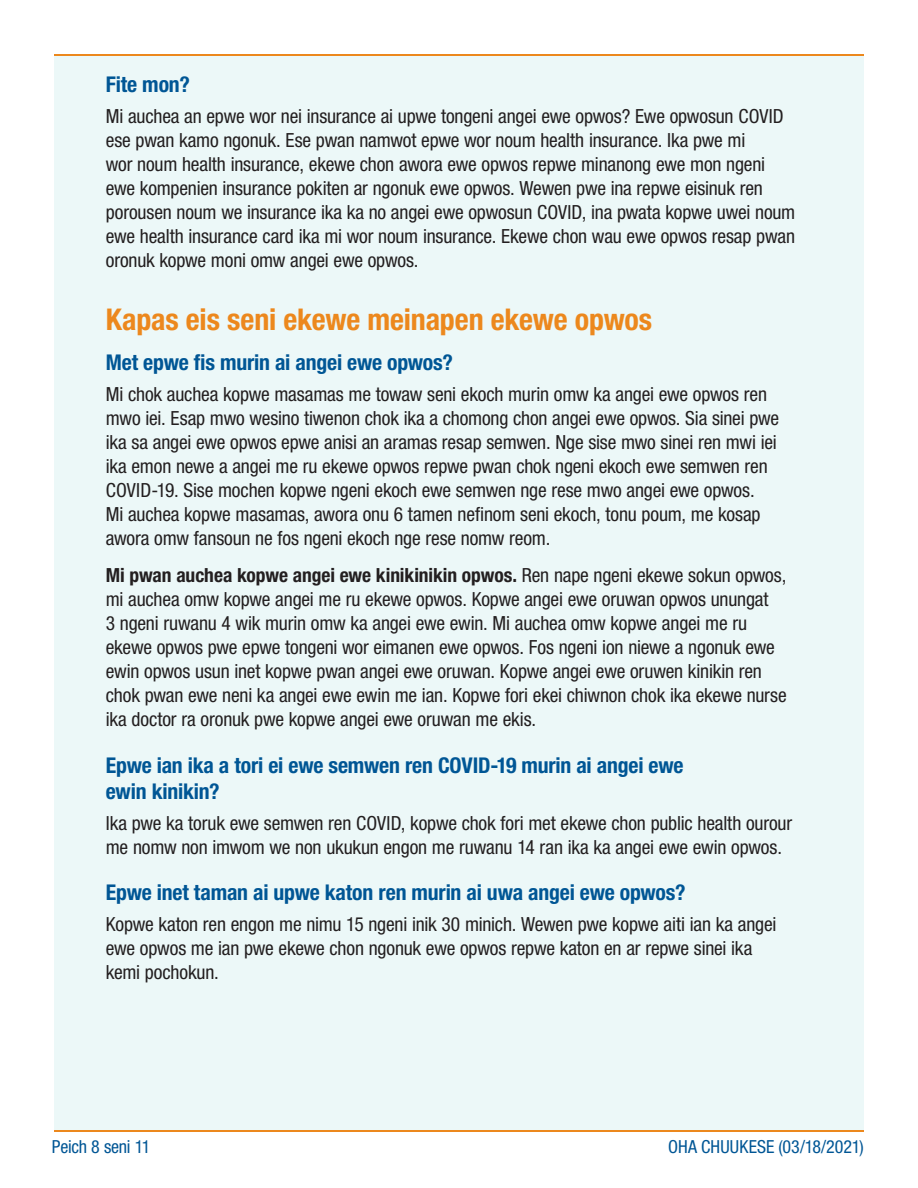
<style>
.page{position:relative;width:918px;height:1188px;background:#fff}
.page>*{position:absolute;margin:0;border:0;box-sizing:border-box;transform-origin:0 0}
.t1{font:700 condensed 30px "Helvetica Neue LT Std";letter-spacing:-.005em;color:#ec881d}
.q{font:700 condensed 21.75px/26.2px "Helvetica Neue LT Std";letter-spacing:-.01em;color:#005695}
.a{font:condensed 19.5px/24px "Helvetica Neue LT Std";letter-spacing:-.01em;color:#231f20}
.t2{font:condensed 18px "Helvetica Neue LT Std";color:#005695}
.s1{font-weight:700}
</style>
<div class="page">
<div style="left:54px;top:56px;width:810px;height:1074px;background:#ecf8f8"></div>
<hr style="left:54px;top:54px;width:810px;height:2px;background:#ec881d">
<hr style="left:54px;top:1130px;width:810px;height:1px;background:#ec881d">
<p class="q" style="left:106px;top:71px;width:85px">Fite mon?</p>
<p class="a" style="left:106px;top:104px;width:691px">Mi auchea an epwe wor nei insurance ai upwe tongeni angei ewe opwos? Ewe opwosun COVID ese pwan kamo ngonuk. Ese pwan namwot epwe wor noum health insurance. Ika pwe mi<br>wor noum health insurance, ekewe chon awora ewe opwos repwe minanong ewe mon ngeni ewe kompenien insurance pokiten ar ngonuk ewe opwos. Wewen pwe ina repwe eisinuk ren porousen noum we insurance ika ka no angei ewe opwosun COVID, ina pwata kopwe uwei noum ewe health insurance card ika mi wor noum insurance. Ekewe chon wau ewe opwos resap pwan oronuk kopwe moni omw angei ewe opwos.</p>
<p class="t1" style="left:106px;top:301px;width:548px">Kapas eis seni ekewe meinapen ekewe opwos</p>
<p class="q" style="left:106px;top:349px;width:349px">Met epwe fis murin ai angei ewe opwos?</p>
<p class="a" style="left:106px;top:382px;width:675px">Mi chok auchea kopwe masamas me towaw seni ekoch murin omw ka angei ewe opwos ren mwo iei. Esap mwo wesino tiwenon chok ika a chomong chon angei ewe opwos. Sia sinei pwe ika sa angei ewe opwos epwe anisi an aramas resap semwen. Nge sise mwo sinei ren mwi iei ika emon newe a angei me ru ekewe opwos repwe pwan chok ngeni ekoch ewe semwen ren COVID-19. Sise mochen kopwe ngeni ekoch ewe semwen nge rese mwo angei ewe opwos.<br>Mi auchea kopwe masamas, awora onu 6 tamen nefinom seni ekoch, tonu poum, me kosap awora omw fansoun ne fos ngeni ekoch nge rese nomw reom.</p>
<p class="a" style="left:106px;top:563px;width:682px"><span class="s1">Mi pwan auchea kopwe angei ewe kinikinikin opwos.</span> Ren nape ngeni ekewe sokun opwos, mi auchea omw kopwe angei me ru ekewe opwos. Kopwe angei ewe oruwan opwos unungat<br>3 ngeni ruwanu 4 wik murin omw ka angei ewe ewin. Mi auchea omw kopwe angei me ru ekewe opwos pwe epwe tongeni wor eimanen ewe opwos. Fos ngeni ion niewe a ngonuk ewe ewin opwos usun inet kopwe pwan angei ewe oruwan. Kopwe angei ewe oruwen kinikin ren chok pwan ewe neni ka angei ewe ewin me ian. Kopwe fori ekei chiwnon chok ika ekewe nurse ika doctor ra oronuk pwe kopwe angei ewe oruwan me ekis.</p>
<p class="q" style="left:106px;top:752px;width:579px">Epwe ian ika a tori ei ewe semwen ren COVID-19 murin ai angei ewe ewin kinikin?</p>
<p class="a" style="left:106px;top:811px;width:688px">Ika pwe ka toruk ewe semwen ren COVID, kopwe chok fori met ekewe chon public health ourour me nomw non imwom we non ukukun engon me ruwanu 14 ran ika ka angei ewe ewin opwos.</p>
<p class="q" style="left:106px;top:879px;width:581px">Epwe inet taman ai upwe katon ren murin ai uwa angei ewe opwos?</p>
<p class="a" style="left:106px;top:912px;width:672px">Kopwe katon ren engon me nimu 15 ngeni inik 30 minich. Wewen pwe kopwe aiti ian ka angei ewe opwos me ian pwe ekewe chon ngonuk ewe opwos repwe katon en ar repwe sinei ika kemi pochokun.</p>
<p class="t2" style="left:52px;top:1137px;width:100px">Peich 8 seni 11</p>
<p class="t2" style="left:668px;top:1137px;width:197px">OHA CHUUKESE (03/18/2021)</p>
</div>
